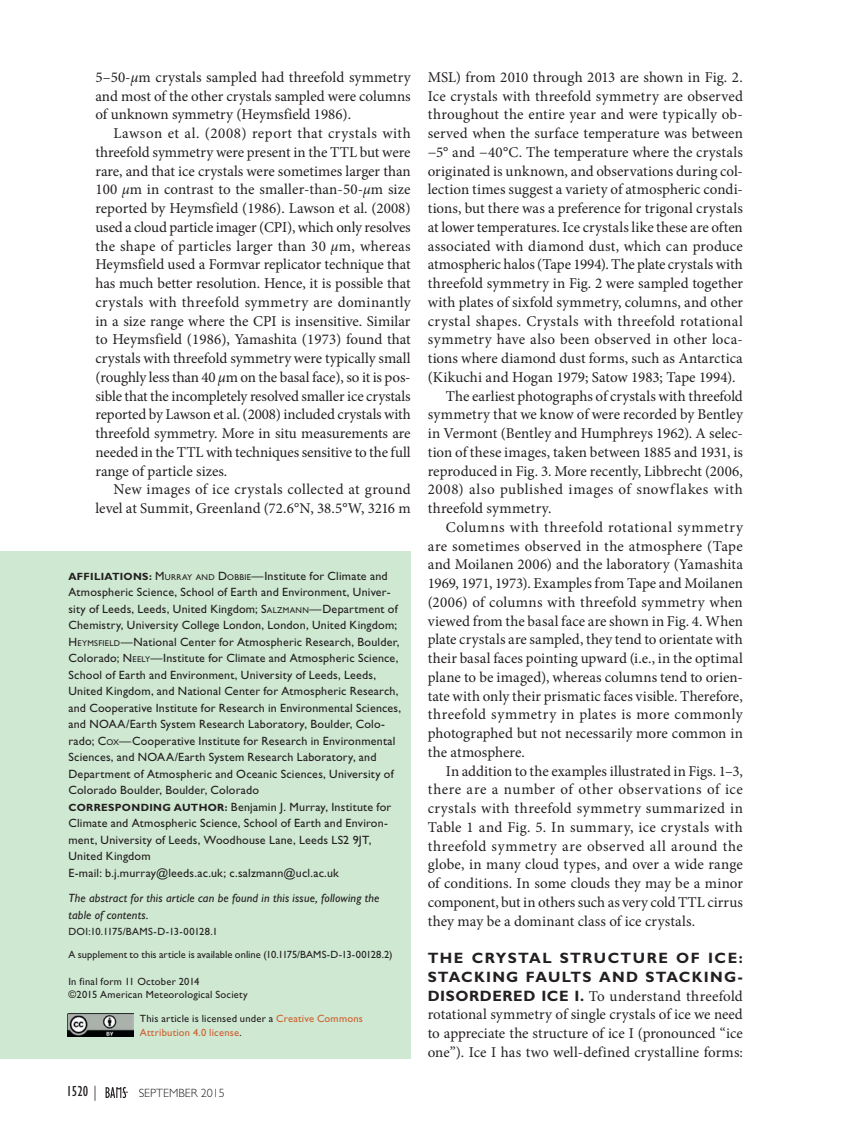
<style>
.page{position:relative;width:851px;height:1134px;background:#fff}
.page>*{position:absolute;margin:0;border:0;box-sizing:border-box;transform-origin:0 0}
.t1{font:15px/18.8px "Minion Pro";letter-spacing:.01em;color:#231f20;text-align:justify}
.t2{font:15px "Minion Pro";letter-spacing:.03em;color:#231f20}
.t3{font:15px "Minion Pro";letter-spacing:.035em;color:#231f20}
.t4{font:15px "Minion Pro";letter-spacing:-.01em;color:#231f20}
.t5{font:700 15px/18.8px "Gill Sans Std";letter-spacing:.085em;color:#231f20}
.t6{font:15px "Minion Pro";letter-spacing:.04em;color:#231f20}
.t7{font:condensed 15px "Gill Sans Std";color:#231f20}
.t8{font:12px/16.5px "Gill Sans Std";letter-spacing:.015em;color:#231f20}
.t9{font:italic 12px/16.5px "Gill Sans Std";letter-spacing:.015em;color:#231f20}
.t10{font:300 12px "Gill Sans Std";color:#231f20}
.t11{font:10.5px/22.5px "Gill Sans Std";letter-spacing:.015em;color:#231f20}
.t12{font:10.5px "Gill Sans";letter-spacing:.02em;color:#ce5e2c}
.s1{font-style:italic}
.s2{font-weight:700;font-size:10.5px}
.s3{font-style:inherit}
.s4{font-size:8.4px}
.s5{font-family:"Gill Sans";color:#ce5e2c}
.s6{font-family:"Gill Sans Std";color:#231f20}
.s7{font-weight:300;font-stretch:normal}
.s8{font-family:"Gill Sans Std";font-weight:700}
</style>
<div class="page">
<div style="left:0;top:551px;width:410px;height:508px;background:#cfe8d2"></div>
<img style="left:67px;top:1013px;width:66px;height:23px">
<div style="left:105px;top:1086px;width:24px;height:13px;border:2px solid #fff"></div>
<svg style="left:106px;top:1087px;width:22px;height:11px"></svg>
<p class="t1" style="left:95px;top:68px;width:317px">5–50-<span class="s1">µ</span>m crystals sampled had threefold symmetry and most of the other crystals sampled were columns of unknown symmetry (Heymsfield 1986).</p>
<p class="t1" style="left:95px;top:124px;width:317px;text-indent:18px">Lawson et al. (2008) report that crystals with threefold symmetry were present in the TTL but were rare, and that ice crystals were sometimes larger than 100 <span class="s1">µ</span>m in contrast to the smaller-than-50-<span class="s1">µ</span>m size reported by Heymsfield (1986). Lawson et al. (2008) used a cloud particle imager (CPI), which only resolves the shape of particles larger than 30 <span class="s1">µ</span>m, whereas Heymsfield used a Formvar replicator technique that has much better resolution. Hence, it is possible that crystals with threefold symmetry are dominantly in a size range where the CPI is insensitive. Similar to Heymsfield (1986), Yamashita (1973) found that crystals with threefold symmetry were typically small (roughly less than 40 <span class="s1">µ</span>m on the basal face), so it is pos&shy;sible that the incompletely resolved smaller ice crystals reported by Lawson et al. (2008) included crystals with threefold symmetry. More in situ measurements are needed in the TTL with techniques sensitive to the full range of particle sizes.</p>
<p class="t1" style="left:95px;top:480px;width:317px;text-align:right">New images of ice crystals collected at ground level at Summit, Greenland (72.6°N, 38.5°W, 3216 m</p>
<p class="t8" style="left:68px;top:567px;width:334px"><span class="s2">AFFILIATIONS:</span> <span class="s3">M</span> <span class="s4">URRAY AND</span> <span class="s3">D</span><span class="s4">OBBIE</span>—Institute for Climate and Atmospheric Science, School of Earth and Environment, Univer&shy;sity of Leeds, Leeds, United Kingdom; <span class="s3">S</span><span class="s4">ALZMANN</span>—Department of Chemistry, University College London, London, United Kingdom; <span class="s3">H</span> <span class="s4">EYMSFIELD</span>—National Center for Atmospheric Research, Boulder, Colorado; <span class="s3">N</span> <span class="s4">EELY</span>—Institute for Climate and Atmospheric Science, School of Earth and Environment, University of Leeds, Leeds, United Kingdom, and National Center for Atmospheric Research, and Cooperative Institute for Research in Environmental Sciences, and NOAA/Earth System Research Laboratory, Boulder, Colo&shy;rado; <span class="s3">C</span><span class="s4">OX</span>—Cooperative Institute for Research in Environmental Sciences, and NOAA/Earth System Research Laboratory, and Department of Atmospheric and Oceanic Sciences, University of Colorado Boulder, Boulder, Colorado<br><span class="s2">CORRESPONDING AUTHOR:</span> Benjamin J. Murray, Institute for Climate and Atmospheric Science, School of Earth and Environ&shy;ment, University of Leeds, Woodhouse Lane, Leeds LS2 9JT, United Kingdom<br>E-mail: b.j.murray@leeds.ac.uk; c.salzmann@ucl.ac.uk</p>
<p class="t9" style="left:68px;top:890px;width:312px">The abstract for this article can be found in this issue, following the table of contents.</p>
<p class="t11" style="left:68px;top:920px;width:325px">DOI:10.1175/BAMS-D-13-00128.1<br>A supplement to this article is available online (10.1175/BAMS-D-13-00128.2)</p>
<p class="t11" style="left:68px;top:974px;width:181px;line-height:13.5px">In final form 11 October 2014<br>©2015 American Meteorological Society</p>
<p class="t11" style="left:140px;top:1008px;width:224px">This article is licensed under a <span class="s5">Creative Commons</span></p>
<p class="t12" style="left:140px;top:1026px;width:103px">Attribution 4.0 license<span class="s6">.</span></p>
<p class="t7" style="left:66px;top:1083px;width:32px">1520 <span class="s7">|</span></p>
<p class="t10" style="left:139px;top:1086px;width:88px">SEPTEMBER 2015</p>
<p class="t1" style="left:428px;top:68px;width:316px">MSL) from 2010 through 2013 are shown in Fig. 2.</p>
<p class="t1" style="left:428px;top:86px;width:316px">Ice crystals with threefold symmetry are observed</p>
<p class="t1" style="left:428px;top:105px;width:316px">throughout the entire year and were typically ob-</p>
<p class="t1" style="left:428px;top:124px;width:316px">served when the surface temperature was between</p>
<p class="t1" style="left:428px;top:143px;width:316px">−5° and −40°C. The temperature where the crystals</p>
<p class="t1" style="left:428px;top:161px;width:316px">originated is unknown, and observations during col-</p>
<p class="t1" style="left:428px;top:180px;width:316px">lection times suggest a variety of atmospheric condi-</p>
<p class="t1" style="left:428px;top:199px;width:316px">tions, but there was a preference for trigonal crystals</p>
<p class="t1" style="left:428px;top:218px;width:316px">at lower temperatures. Ice crystals like these are often</p>
<p class="t1" style="left:428px;top:236px;width:316px">associated with diamond dust, which can produce</p>
<p class="t4" style="left:428px;top:254px;width:316px">atmospheric halos (Tape 1994). The plate crystals with</p>
<p class="t1" style="left:428px;top:274px;width:316px">threefold symmetry in Fig. 2 were sampled together</p>
<p class="t1" style="left:428px;top:293px;width:317px">with plates of sixfold symmetry, columns, and other</p>
<p class="t2" style="left:428px;top:311px;width:317px">crystal shapes. Crystals with threefold rotational</p>
<p class="t1" style="left:428px;top:330px;width:316px">symmetry have also been observed in other loca-</p>
<p class="t1" style="left:428px;top:349px;width:316px">tions where diamond dust forms, such as Antarctica</p>
<p class="t1" style="left:428px;top:368px;width:309px">(Kikuchi and Hogan 1979; Satow 1983; Tape 1994).</p>
<p class="t1" style="left:446px;top:386px;width:298px">The earliest photographs of crystals with threefold</p>
<p class="t1" style="left:428px;top:405px;width:317px">symmetry that we know of were recorded by Bentley</p>
<p class="t1" style="left:428px;top:424px;width:316px">in Vermont (Bentley and Humphreys 1962). A selec-</p>
<p class="t1" style="left:428px;top:443px;width:317px">tion of these images, taken between 1885 and 1931, is</p>
<p class="t1" style="left:428px;top:461px;width:317px">reproduced in Fig. 3. More recently, Libbrecht (2006,</p>
<p class="t6" style="left:428px;top:479px;width:316px">2008) also published images of snowflakes with</p>
<p class="t1" style="left:428px;top:499px;width:125px">threefold symmetry.</p>
<p class="t3" style="left:446px;top:517px;width:298px">Columns with threefold rotational symmetry</p>
<p class="t1" style="left:428px;top:536px;width:316px">are sometimes observed in the atmosphere (Tape</p>
<p class="t1" style="left:428px;top:555px;width:316px">and Moilanen 2006) and the laboratory (Yamashita</p>
<p class="t1" style="left:428px;top:574px;width:316px">1969, 1971, 1973). Examples from Tape and Moilanen</p>
<p class="t1" style="left:428px;top:593px;width:316px">(2006) of columns with threefold symmetry when</p>
<p class="t1" style="left:428px;top:611px;width:316px">viewed from the basal face are shown in Fig. 4. When</p>
<p class="t1" style="left:428px;top:630px;width:316px">plate crystals are sampled, they tend to orientate with</p>
<p class="t1" style="left:428px;top:649px;width:316px">their basal faces pointing upward (i.e., in the optimal</p>
<p class="t1" style="left:428px;top:668px;width:316px">plane to be imaged), whereas columns tend to orien-</p>
<p class="t1" style="left:428px;top:686px;width:316px">tate with only their prismatic faces visible. Therefore,</p>
<p class="t2" style="left:428px;top:704px;width:316px">threefold symmetry in plates is more commonly</p>
<p class="t1" style="left:428px;top:724px;width:317px">photographed but not necessarily more common in</p>
<p class="t1" style="left:428px;top:743px;width:99px">the atmosphere.</p>
<p class="t1" style="left:446px;top:761px;width:298px">In addition to the examples illustrated in Figs. 1–3,</p>
<p class="t3" style="left:428px;top:779px;width:316px">there are a number of other observations of ice</p>
<p class="t2" style="left:428px;top:798px;width:316px">crystals with threefold symmetry summarized in</p>
<p class="t2" style="left:428px;top:817px;width:317px">Table 1 and Fig. 5. In summary, ice crystals with</p>
<p class="t3" style="left:428px;top:836px;width:317px">threefold symmetry are observed all around the</p>
<p class="t1" style="left:428px;top:855px;width:316px">globe, in many cloud types, and over a wide range</p>
<p class="t1" style="left:428px;top:874px;width:317px">of conditions. In some clouds they may be a minor</p>
<p class="t4" style="left:428px;top:892px;width:316px">component, but in others such as very cold TTL cirrus</p>
<p class="t1" style="left:428px;top:911px;width:269px">they may be a dominant class of ice crystals.</p>
<p class="t5" style="left:428px;top:949px;width:317px">THE CRYSTAL STRUCTURE OF ICE:<br>STACKING FAULTS AND STACKING-</p>
<p class="t1" style="left:428px;top:986px;width:317px"><span class="s8">DISORDERED ICE I.</span> To understand threefold rotational symmetry of single crystals of ice we need to appreciate the structure of ice I (pronounced “ice one”). Ice I has two well-defined crystalline forms:</p>
</div>
